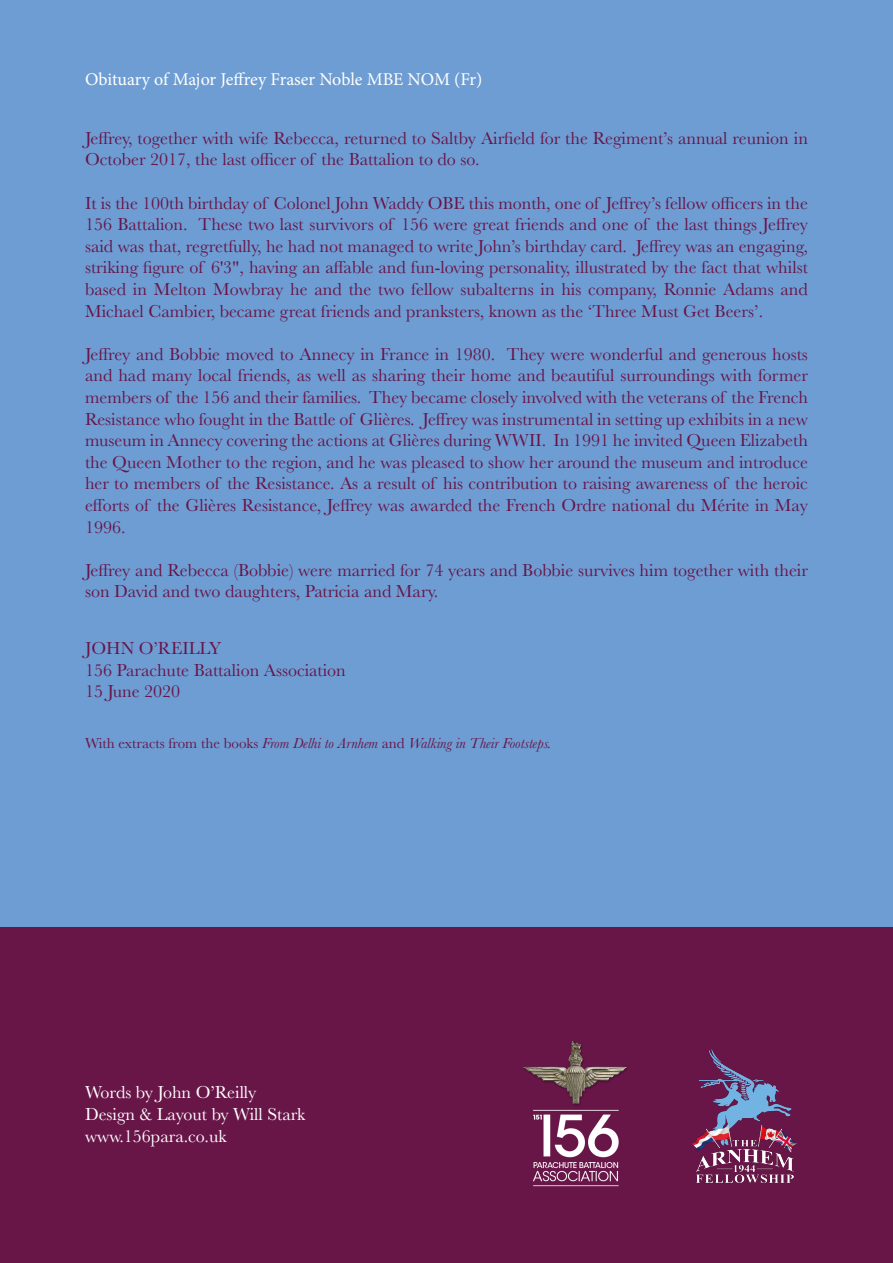
<style>
.page{position:relative;width:893px;height:1263px;background:#6e9dd3}
.page>*{position:absolute;margin:0;border:0;box-sizing:border-box;transform-origin:0 0}
.Body_Copy{font:18px/21.6px "Baskerville";color:#681548}
.Body_Copy-2{font:18px/21.6px "Baskerville";color:#fff}
.t1{font:18px "Minion Pro";letter-spacing:-.005em;color:#fff}
.Body_Copy-3{font:italic 15px "Baskerville";color:#681548}
.s1{font-style:normal}
</style>
<div class="page">
<div style="left:0;top:927px;width:893px;height:336px;background:#681548"></div>
<img style="left:533px;top:1114px;width:86px;height:73px">
<img style="left:692px;top:1049px;width:105px;height:134px">
<img style="left:523px;top:1040px;width:105px;height:71px">
<p class="t1" style="left:85px;top:68px;width:399px">Obituary of Major Jeffrey Fraser Noble MBE NOM (Fr)</p>
<p class="Body_Copy" style="left:85px;top:127px;width:724px">Jeffrey, together with wife Rebecca, returned to Saltby Airfield for the Regiment’s annual reunion in<br>October 2017, the last officer of the Battalion to do so.</p>
<p class="Body_Copy" style="left:85px;top:192px;width:724px;text-align:justify">It is the 100th birthday of Colonel John Waddy OBE this month, one of Jeffrey’s fellow officers in the 156 Battalion. These two last survivors of 156 were great friends and one of the last things Jeffrey said was that, regretfully, he had not managed to write John’s birthday card. Jeffrey was an engaging, striking figure of 6'3", having an affable and fun-loving personality, illustrated by the fact that whilst based in Melton Mowbray he and the two fellow subalterns in his company, Ronnie Adams and Michael Cambier, became great friends and pranksters, known as the ‘Three Must Get Beers’.</p>
<p class="Body_Copy" style="left:85px;top:343px;width:724px;text-align:justify">Jeffrey and Bobbie moved to Annecy in France in 1980. They were wonderful and generous hosts and had many local friends, as well as sharing their home and beautiful surroundings with former members of the 156 and their families. They became closely involved with the veterans of the French Resistance who fought in the Battle of Glières. Jeffrey was instrumental in setting up exhibits in a new museum in Annecy covering the actions at Glières during WWII. In 1991 he invited Queen Elizabeth the Queen Mother to the region, and he was pleased to show her around the museum and introduce her to members of the Resistance. As a result of his contribution to raising awareness of the heroic efforts of the Glières Resistance, Jeffrey was awarded the French Ordre national du Mérite in May 1996.</p>
<p class="Body_Copy" style="left:85px;top:559px;width:724px">Jeffrey and Rebecca (Bobbie) were married for 74 years and Bobbie survives him together with their son David and two daughters, Patricia and Mary.</p>
<p class="Body_Copy" style="left:85px;top:638px;width:138px">JOHN O’REILLY</p>
<p class="Body_Copy" style="left:85px;top:659px;width:262px">156 Parachute Battalion Association</p>
<p class="Body_Copy" style="left:85px;top:681px;width:97px">15 June 2020</p>
<p class="Body_Copy-3" style="left:85px;top:733px;width:468px"><span class="s1">With extracts from the books</span> From Delhi to Arnhem <span class="s1">and</span> Walking in Their Footsteps.</p>
<p class="Body_Copy-2" style="left:85px;top:1082px;width:222px">Words by John O’Reilly<br>Design &amp; Layout by Will Stark</p>
<p class="Body_Copy-2" style="left:85px;top:1125px;width:143px">www.156para.co.uk</p>
</div>
